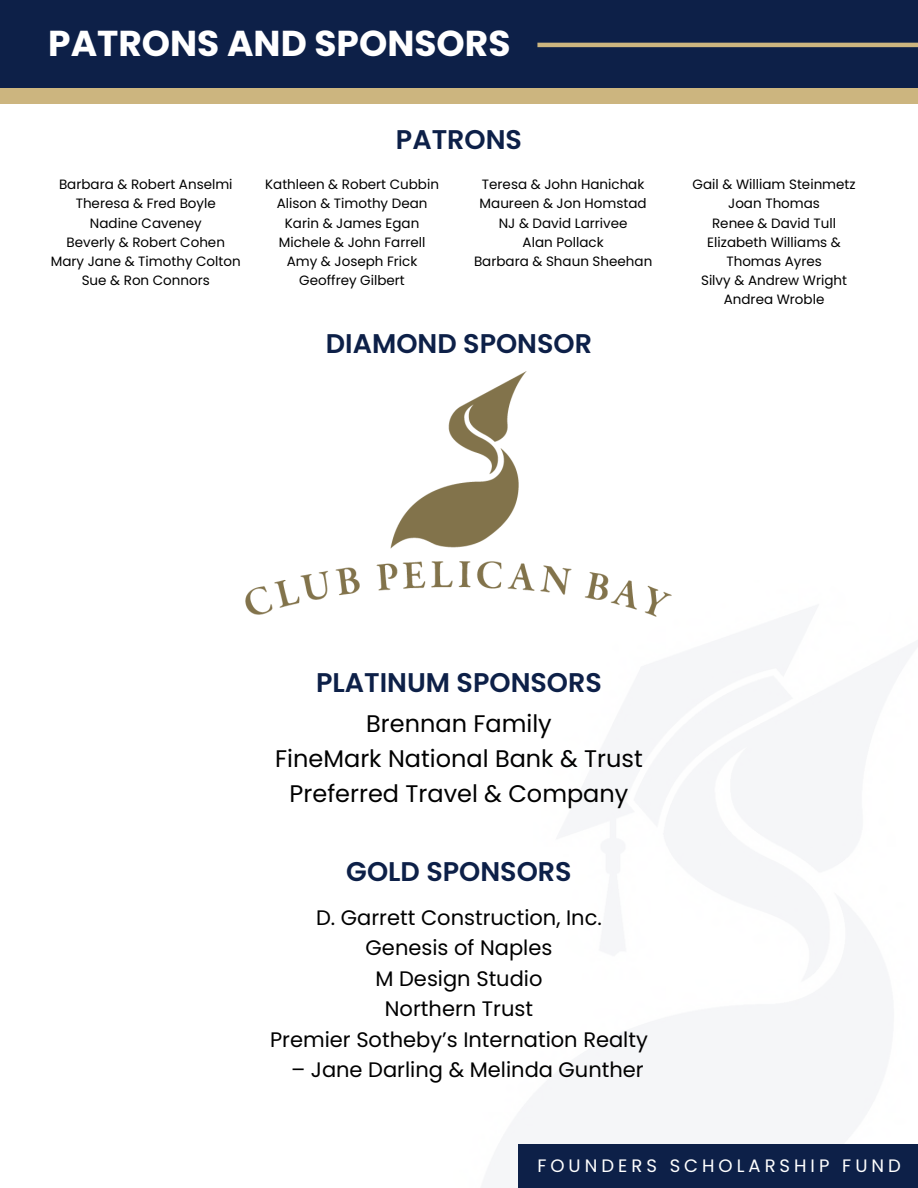
<style>
.page{position:relative;width:918px;height:1188px;background:#fff}
.page>*{position:absolute;margin:0;border:0;box-sizing:border-box;transform-origin:0 0}
.t1{font:700 36px "Poppins";color:#fff}
.t2{font:600 27px "Poppins";color:#0d2048}
.t3{font:24px/34.8px "Poppins";color:#000;text-align:center}
.t4{font:21px/30.3px "Poppins";color:#000;text-align:center}
.t5{font:18px "Poppins";letter-spacing:.22em;color:#fff}
.t6{font:13.5px/19.2px "Poppins";color:#000;text-align:center}
</style>
<div class="page">
<div style="left:0;top:88px;width:918px;height:15px;background:#ccb57f"></div>
<div style="left:0;top:0;width:918px;height:88px;background:#0d2048"></div>
<div style="left:518px;top:1144px;width:400px;height:44px;background:#0d2048"></div>
<hr style="left:537px;top:43px;width:381px;height:4px;background:#ccb57f">
<img style="left:246px;top:372px;width:426px;height:245px">
<h2 class="t1" style="left:48px;top:18px;width:464px">PATRONS AND SPONSORS</h2>
<p class="t6" style="left:59px;top:175px;width:175px">Barbara &amp; Robert Anselmi</p>
<p class="t6" style="left:76px;top:194px;width:142px">Theresa &amp; Fred Boyle</p>
<p class="t6" style="left:90px;top:213px;width:113px">Nadine Caveney</p>
<p class="t6" style="left:67px;top:232px;width:160px">Beverly &amp; Robert Cohen</p>
<p class="t6" style="left:51px;top:252px;width:191px">Mary Jane &amp; Timothy Colton</p>
<p class="t6" style="left:82px;top:271px;width:130px">Sue &amp; Ron Connors</p>
<p class="t2" style="left:396px;top:121px;width:128px">PATRONS</p>
<p class="t6" style="left:265px;top:175px;width:175px">Kathleen &amp; Robert Cubbin</p>
<p class="t6" style="left:277px;top:194px;width:152px">Alison &amp; Timothy Dean</p>
<p class="t6" style="left:285px;top:213px;width:136px">Karin &amp; James Egan</p>
<p class="t6" style="left:279px;top:232px;width:148px">Michele &amp; John Farrell</p>
<p class="t6" style="left:287px;top:252px;width:132px">Amy &amp; Joseph Frick</p>
<p class="t6" style="left:299px;top:271px;width:107px">Geoffrey Gilbert</p>
<p class="t6" style="left:482px;top:175px;width:164px">Teresa &amp; John Hanichak</p>
<p class="t6" style="left:480px;top:194px;width:169px">Maureen &amp; Jon Homstad</p>
<p class="t6" style="left:499px;top:213px;width:130px">NJ &amp; David Larrivee</p>
<p class="t6" style="left:523px;top:232px;width:83px">Alan Pollack</p>
<p class="t6" style="left:474px;top:252px;width:180px">Barbara &amp; Shaun Sheehan</p>
<p class="t2" style="left:326px;top:325px;width:268px">DIAMOND SPONSOR</p>
<p class="t6" style="left:693px;top:175px;width:165px">Gail &amp; William Steinmetz</p>
<p class="t6" style="left:728px;top:194px;width:93px">Joan Thomas</p>
<h2 class="t6" style="left:712px;top:213px;width:126px">Renee &amp; David Tull</h2>
<h3 class="t6" style="left:707px;top:232px;width:135px">Elizabeth Williams &amp;<br>Thomas Ayres</h3>
<h2 class="t6" style="left:701px;top:271px;width:148px">Silvy &amp; Andrew Wright</h2>
<h4 class="t6" style="left:724px;top:290px;width:102px">Andrea Wroble</h4>
<p class="t2" style="left:316px;top:664px;width:287px">PLATINUM SPONSORS</p>
<p class="t3" style="left:275px;top:706px;width:369px">Brennan Family<br>FineMark National Bank &amp; Trust<br>Preferred Travel &amp; Company</p>
<p class="t2" style="left:346px;top:853px;width:227px">GOLD SPONSORS</p>
<h2 class="t4" style="left:270px;top:903px;width:379px">D. Garrett Construction, Inc.<br>Genesis of Naples<br>M Design Studio<br>Northern Trust<br>Premier Sotheby’s Internation Realty</h2>
<h2 class="t4" style="left:291px;top:1054px;width:354px">– Jane Darling &amp; Melinda Gunther</h2>
<p class="t5" style="left:537px;top:1153px;width:365px">FOUNDERS SCHOLARSHIP FUND</p>
</div>
